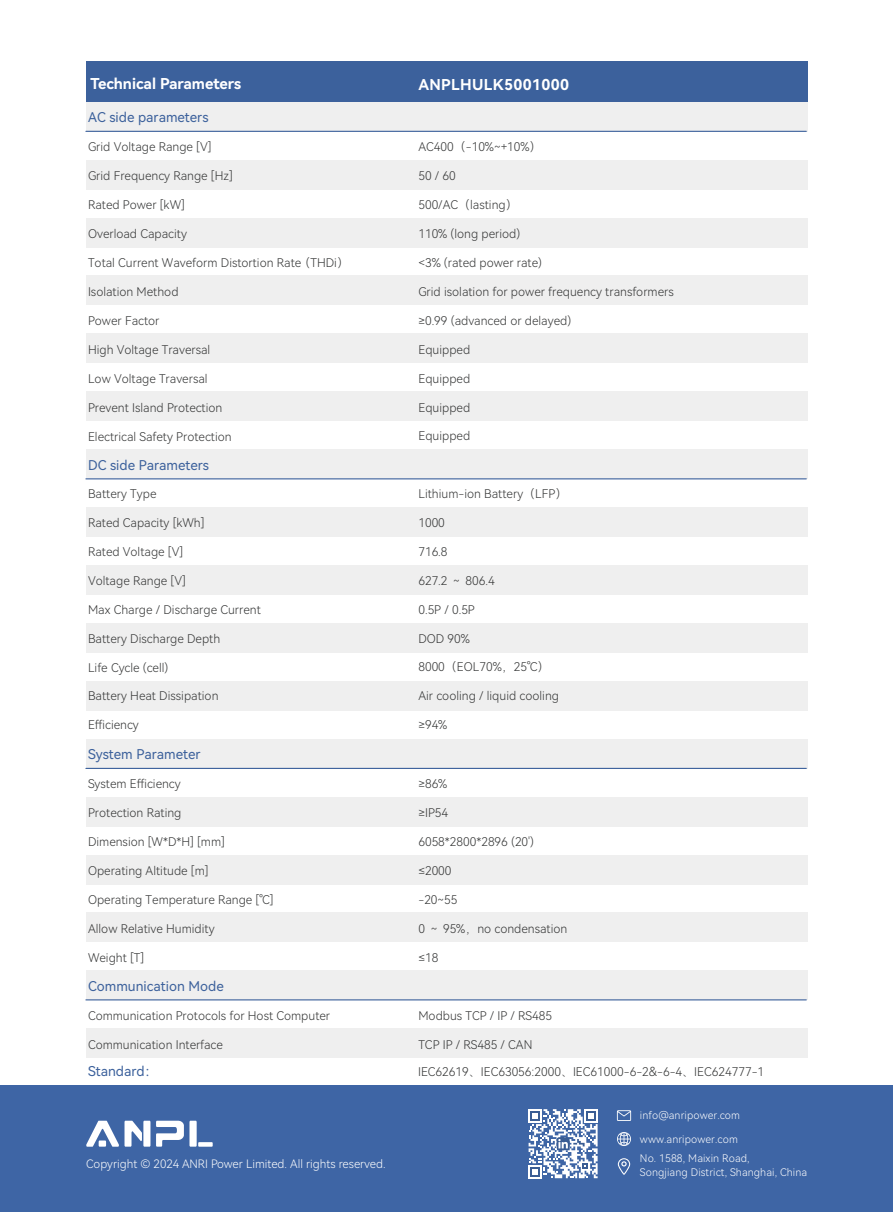
<style>
.page{position:relative;width:893px;height:1212px;background:#fff}
.page>*{position:absolute;margin:0;border:0;box-sizing:border-box;transform-origin:0 0}
.t1{font:15px "Harmony OS Sans SC Bold";color:#fff}
.t2{font:15px "Harmony OS Sans SC Bold";letter-spacing:.02em;color:#fff}
.t3{font:13.5px "Harmony OS Sans SC";color:#3c619c}
.t4{font:12px "Harmony OS Sans SC Light";color:#323333}
.t5{font:11.55px "Harmony OS Sans SC Light";color:#fff}
.t6{font:10.5px/13.5px "Harmony OS Sans SC Light";letter-spacing:.01em;color:#fff}
</style>
<div class="page">
<div style="left:0;top:1085px;width:893px;height:127px;background:#3e65a5"></div>
<svg style="left:86px;top:1121px;width:33px;height:26px"></svg>
<div style="left:99px;top:1140px;width:7px;height:6px;background:#fff"></div>
<svg style="left:125px;top:1121px;width:25px;height:25px"></svg>
<svg style="left:156px;top:1121px;width:28px;height:25px"></svg>
<div style="left:189px;top:1121px;width:8px;height:25px;background:#fff"></div>
<div style="left:198px;top:1142px;width:15px;height:5px;background:#fff"></div>
<svg style="left:529px;top:1109px;width:69px;height:69px"></svg>
<svg style="left:617px;top:1132px;width:14px;height:14px"></svg>
<svg style="left:618px;top:1158px;width:12px;height:17px"></svg>
<svg style="left:617px;top:1110px;width:14px;height:11px"></svg>
<div style="left:86px;top:102px;width:721px;height:29px;background:#efefef"></div>
<div style="left:86px;top:160px;width:721px;height:29px;background:#efefef"></div>
<div style="left:86px;top:218px;width:721px;height:29px;background:#efefef"></div>
<div style="left:86px;top:276px;width:721px;height:29px;background:#efefef"></div>
<div style="left:86px;top:334px;width:721px;height:29px;background:#efefef"></div>
<div style="left:86px;top:392px;width:721px;height:29px;background:#efefef"></div>
<hr style="left:86px;top:131px;width:720px;height:1px;background:#3c619c">
<div style="left:86px;top:450px;width:721px;height:29px;background:#efefef"></div>
<div style="left:86px;top:508px;width:721px;height:29px;background:#efefef"></div>
<div style="left:86px;top:565px;width:721px;height:30px;background:#efefef"></div>
<div style="left:86px;top:623px;width:721px;height:29px;background:#efefef"></div>
<div style="left:86px;top:681px;width:721px;height:29px;background:#efefef"></div>
<hr style="left:86px;top:478px;width:720px;height:1px;background:#3c619c">
<div style="left:86px;top:739px;width:721px;height:29px;background:#efefef"></div>
<div style="left:86px;top:797px;width:721px;height:29px;background:#efefef"></div>
<div style="left:86px;top:855px;width:721px;height:29px;background:#efefef"></div>
<div style="left:86px;top:913px;width:721px;height:29px;background:#efefef"></div>
<div style="left:86px;top:971px;width:721px;height:29px;background:#efefef"></div>
<hr style="left:86px;top:768px;width:720px;height:1px;background:#3c619c">
<div style="left:86px;top:1029px;width:721px;height:29px;background:#efefef"></div>
<hr style="left:86px;top:999px;width:720px;height:1px;background:#3c619c">
<div style="left:86px;top:61px;width:721px;height:41px;background:#3c619c"></div>
<p class="t1" style="left:91px;top:73px;width:152px">Technical Parameters</p>
<p class="t2" style="left:418px;top:74px;width:152px">ANPLHULK5001000</p>
<p class="t3" style="left:88px;top:108px;width:122px">AC side parameters</p>
<p class="t4" style="left:88px;top:138px;width:125px">Grid Voltage Range [V]</p>
<p class="t4" style="left:88px;top:167px;width:146px">Grid Frequency Range [Hz]</p>
<p class="t4" style="left:88px;top:196px;width:98px">Rated Power [kW]</p>
<p class="t4" style="left:88px;top:225px;width:100px">Overload Capacity</p>
<p class="t4" style="left:88px;top:254px;width:262px">Total Current Waveform Distortion Rate （THDi）</p>
<p class="t4" style="left:88px;top:283px;width:92px">Isolation Method</p>
<p class="t4" style="left:88px;top:312px;width:73px">Power Factor</p>
<p class="t4" style="left:88px;top:341px;width:124px">High Voltage Traversal</p>
<p class="t4" style="left:88px;top:370px;width:121px">Low Voltage Traversal</p>
<p class="t4" style="left:88px;top:399px;width:136px">Prevent Island Protection</p>
<p class="t4" style="left:88px;top:428px;width:145px">Electrical Safety Protection</p>
<p class="t3" style="left:88px;top:455px;width:122px">DC side Parameters</p>
<p class="t4" style="left:88px;top:485px;width:70px">Battery Type</p>
<p class="t4" style="left:88px;top:514px;width:118px">Rated Capacity [kWh]</p>
<p class="t4" style="left:88px;top:543px;width:97px">Rated Voltage [V]</p>
<p class="t4" style="left:88px;top:572px;width:99px">Voltage Range [V]</p>
<p class="t4" style="left:88px;top:601px;width:174px">Max Charge / Discharge Current</p>
<p class="t4" style="left:88px;top:630px;width:134px">Battery Discharge Depth</p>
<p class="t4" style="left:88px;top:659px;width:82px">Life Cycle (cell)</p>
<p class="t4" style="left:88px;top:688px;width:132px">Battery Heat Dissipation</p>
<p class="t4" style="left:88px;top:717px;width:52px">Efficiency</p>
<p class="t3" style="left:88px;top:745px;width:114px">System Parameter</p>
<p class="t4" style="left:88px;top:775px;width:94px">System Efficiency</p>
<p class="t4" style="left:88px;top:804px;width:95px">Protection Rating</p>
<p class="t4" style="left:88px;top:833px;width:138px">Dimension [W*D*H] [mm]</p>
<p class="t4" style="left:88px;top:862px;width:122px">Operating Altitude [m]</p>
<p class="t4" style="left:88px;top:891px;width:187px">Operating Temperature Range [℃]</p>
<p class="t4" style="left:88px;top:920px;width:128px">Allow Relative Humidity</p>
<p class="t4" style="left:88px;top:949px;width:58px">Weight [T]</p>
<p class="t3" style="left:88px;top:976px;width:137px">Communication Mode</p>
<p class="t4" style="left:88px;top:1007px;width:244px">Communication Protocols for Host Computer</p>
<p class="t4" style="left:88px;top:1036px;width:136px">Communication Interface</p>
<p class="t4" style="left:418px;top:138px;width:125px">AC400（-10%~+10%）</p>
<p class="t4" style="left:418px;top:167px;width:39px">50 / 60</p>
<p class="t4" style="left:418px;top:196px;width:101px">500/AC（lasting）</p>
<p class="t4" style="left:418px;top:225px;width:103px">110% (long period)</p>
<p class="t4" style="left:418px;top:254px;width:125px">&lt;3% (rated power rate)</p>
<p class="t4" style="left:418px;top:283px;width:257px">Grid isolation for power frequency transformers</p>
<p class="t4" style="left:418px;top:312px;width:154px">≥0.99 (advanced or delayed)</p>
<p class="t4" style="left:418px;top:341px;width:53px">Equipped</p>
<p class="t4" style="left:418px;top:370px;width:53px">Equipped</p>
<p class="t4" style="left:418px;top:399px;width:53px">Equipped</p>
<p class="t4" style="left:418px;top:428px;width:53px">Equipped</p>
<p class="t4" style="left:418px;top:485px;width:150px">Lithium-ion Battery（LFP）</p>
<p class="t4" style="left:418px;top:514px;width:28px">1000</p>
<p class="t4" style="left:418px;top:543px;width:31px">716.8</p>
<p class="t4" style="left:418px;top:572px;width:78px">627.2 ～ 806.4</p>
<p class="t4" style="left:418px;top:601px;width:58px">0.5P / 0.5P</p>
<p class="t4" style="left:418px;top:630px;width:53px">DOD 90%</p>
<p class="t4" style="left:418px;top:659px;width:133px">8000（EOL70%，25℃）</p>
<p class="t4" style="left:418px;top:688px;width:142px">Air cooling / liquid cooling</p>
<p class="t4" style="left:418px;top:717px;width:30px">≥94%</p>
<p class="t4" style="left:418px;top:775px;width:30px">≥86%</p>
<p class="t4" style="left:418px;top:804px;width:31px">≥IP54</p>
<p class="t4" style="left:418px;top:833px;width:117px">6058*2800*2896 (20')</p>
<p class="t4" style="left:418px;top:862px;width:35px">≤2000</p>
<p class="t4" style="left:418px;top:891px;width:41px">-20~55</p>
<p class="t4" style="left:418px;top:920px;width:150px">0 ～ 95%，no condensation</p>
<p class="t4" style="left:418px;top:949px;width:21px">≤18</p>
<p class="t4" style="left:418px;top:1007px;width:135px">Modbus TCP / IP / RS485</p>
<p class="t4" style="left:418px;top:1036px;width:115px">TCP IP / RS485 / CAN</p>
<p class="t3" style="left:88px;top:1062px;width:72px">Standard：</p>
<p class="t4" style="left:418px;top:1063px;width:348px">IEC62619、IEC63056:2000、IEC61000-6-2&amp;-6-4、IEC624777-1</p>
<p class="t5" style="left:86px;top:1155px;width:301px">Copyright © 2024 ANRI Power Limited. All rights reserved.</p>
<p class="t6" style="left:640px;top:1108px;width:102px">info@anripower.com</p>
<p class="t6" style="left:640px;top:1132px;width:99px">www.anripower.com</p>
<p class="t6" style="left:640px;top:1151px;width:169px">No. 1588, Maixin Road,<br>Songjiang District, Shanghai, China</p>
</div>
